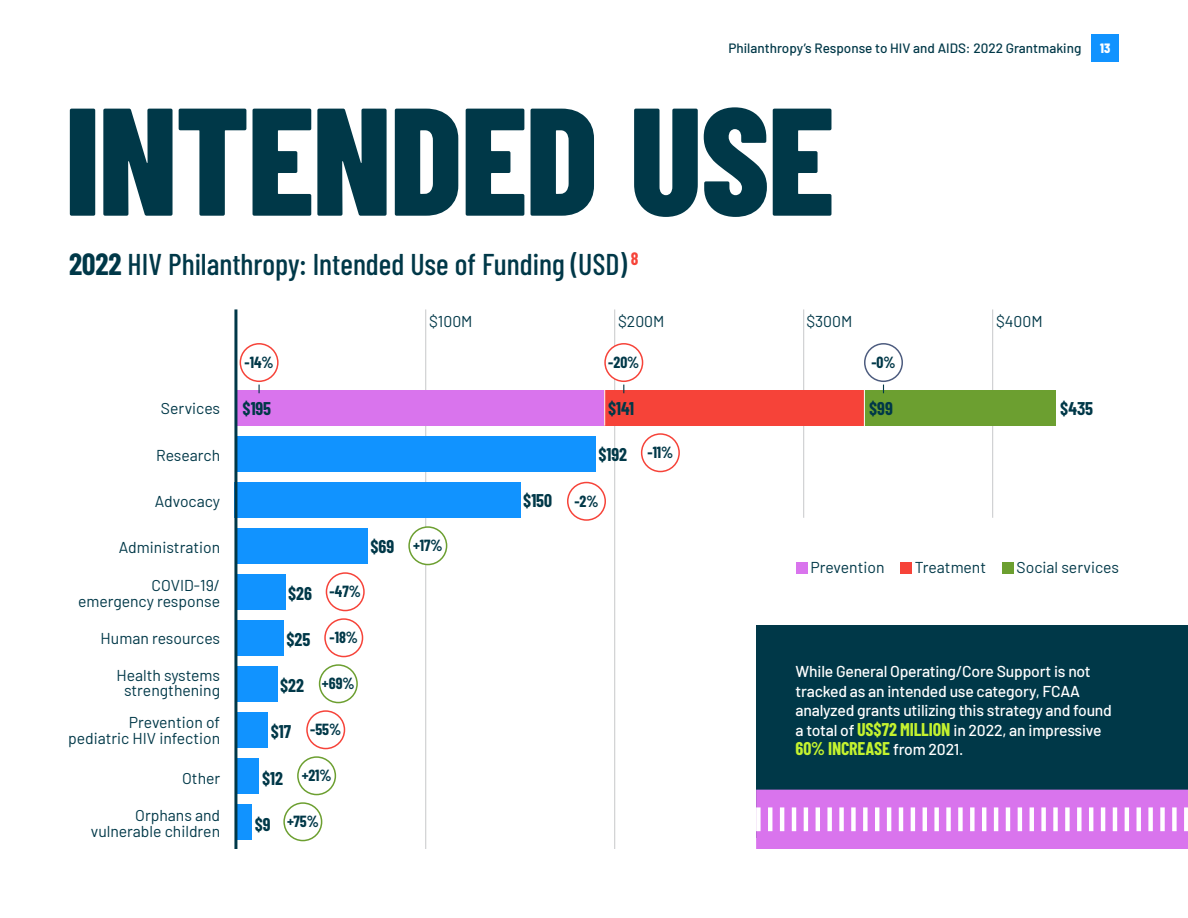
<style>
.page{position:relative;width:1188px;height:918px;background:#fff}
.page>*{position:absolute;margin:0;border:0;box-sizing:border-box;transform-origin:0 0}
.H1_-_Chapter_title_102pt{font:800 153px "Barlow Condensed";letter-spacing:-.015em;color:#003848}
.Chart_title_-_BarCond_20pt{font:500 30px "Barlow Condensed";color:#003848}
.Chart_numbers_-_BarCond_12pt{font:700 18px "Barlow Condensed";color:#003848}
.t1{font:700 18px "Barlow Condensed";letter-spacing:-.01em;color:#c4f22f}
.Body_-_Barlow_10_5_navy{font:15.75px/15.8px "Barlow";color:#003848;text-align:right}
.t2{font:500 15.75px/19.5px "Barlow";letter-spacing:-.015em;color:#fff}
.Body_-_Barlow_10_5_navy-2{font:700 15.75px "Barlow Condensed";color:#003848}
.t3{font:500 13.5px "Barlow";color:#003848}
.t4{font:800 13.5px "Barlow Condensed";color:#fff}
.s1{font-weight:700}
.s2{font-family:"Barlow Condensed";font-weight:700;font-size:18px;color:#c4f22f}
.s3{font-family:"Barlow";font-weight:500;font-size:15.75px;color:#fff}
</style>
<div class="page">
<hr style="left:425px;top:309px;width:1px;height:540px;background:#c7c8ca">
<div style="left:756px;top:625px;width:432px;height:213px;background:#003848"></div>
<div style="left:234px;top:482px;width:287px;height:36px;background:#1193ff"></div>
<div style="left:236px;top:666px;width:41px;height:36px;background:#1193ff"></div>
<div style="left:236px;top:712px;width:32px;height:36px;background:#1193ff"></div>
<div style="left:236px;top:436px;width:360px;height:36px;background:#1193ff"></div>
<div style="left:236px;top:574px;width:49px;height:36px;background:#1193ff"></div>
<div style="left:236px;top:758px;width:22px;height:36px;background:#1193ff"></div>
<div style="left:236px;top:620px;width:48px;height:36px;background:#1193ff"></div>
<div style="left:236px;top:528px;width:132px;height:36px;background:#1193ff"></div>
<div style="left:236px;top:804px;width:16px;height:36px;background:#1193ff"></div>
<hr style="left:614px;top:309px;width:1px;height:540px;background:#c7c8ca">
<hr style="left:992px;top:309px;width:1px;height:209px;background:#c7c8ca">
<hr style="left:803px;top:309px;width:1px;height:209px;background:#c7c8ca">
<div style="left:864px;top:390px;width:192px;height:36px;background:#6c9f30"></div>
<div style="left:796px;top:562px;width:11px;height:11px;background:#d974ed"></div>
<div style="left:900px;top:562px;width:12px;height:11px;background:#f64339"></div>
<div style="left:1002px;top:562px;width:11px;height:11px;background:#6c9f30"></div>
<div style="left:237px;top:390px;width:368px;height:36px;background:#d974ed"></div>
<div style="left:605px;top:390px;width:259px;height:36px;background:#f64339"></div>
<hr style="left:864px;top:386px;width:1px;height:41px;background:#fff">
<hr style="left:604px;top:390px;width:1px;height:36px;background:#fff">
<hr style="left:234px;top:309px;width:3px;height:540px;background:#003848">
<div style="left:240px;top:343px;width:39px;height:39px;border:2px solid #f64339;border-radius:50%"></div>
<div style="left:605px;top:344px;width:38px;height:37px;background:#fff;border-radius:50%"></div>
<div style="left:604px;top:343px;width:39px;height:39px;border:2px solid #f64339;border-radius:50%"></div>
<div style="left:864px;top:343px;width:39px;height:39px;border:2px solid #4d5c7f;border-radius:50%"></div>
<div style="left:641px;top:433px;width:39px;height:39px;border:2px solid #f64339;border-radius:50%"></div>
<div style="left:567px;top:482px;width:39px;height:39px;border:2px solid #f64339;border-radius:50%"></div>
<div style="left:409px;top:527px;width:38px;height:38px;background:#fff;border-radius:50%"></div>
<div style="left:408px;top:526px;width:39px;height:39px;border:2px solid #6c9f30;border-radius:50%"></div>
<div style="left:324px;top:618px;width:39px;height:39px;border:2px solid #f64339;border-radius:50%"></div>
<div style="left:297px;top:756px;width:39px;height:39px;border:2px solid #6c9f30;border-radius:50%"></div>
<div style="left:326px;top:572px;width:39px;height:39px;border:2px solid #f64339;border-radius:50%"></div>
<div style="left:306px;top:710px;width:39px;height:39px;border:2px solid #f64339;border-radius:50%"></div>
<div style="left:319px;top:664px;width:39px;height:39px;border:2px solid #6c9f30;border-radius:50%"></div>
<div style="left:283px;top:802px;width:39px;height:39px;border:2px solid #6c9f30;border-radius:50%"></div>
<div style="left:756px;top:790px;width:432px;height:59px;background:#d974ed"></div>
<hr style="left:1184px;top:807px;width:4px;height:24px;background:#fff">
<div style="left:1172px;top:807px;width:5px;height:24px;background:#fff"></div>
<div style="left:1160px;top:807px;width:5px;height:24px;background:#fff"></div>
<div style="left:1148px;top:807px;width:5px;height:24px;background:#fff"></div>
<hr style="left:1137px;top:807px;width:4px;height:24px;background:#fff">
<hr style="left:1125px;top:807px;width:4px;height:24px;background:#fff">
<hr style="left:1113px;top:807px;width:4px;height:24px;background:#fff">
<hr style="left:1101px;top:807px;width:4px;height:24px;background:#fff">
<hr style="left:1089px;top:807px;width:4px;height:24px;background:#fff">
<div style="left:1077px;top:807px;width:5px;height:24px;background:#fff"></div>
<div style="left:1065px;top:807px;width:5px;height:24px;background:#fff"></div>
<div style="left:1053px;top:807px;width:5px;height:24px;background:#fff"></div>
<div style="left:1041px;top:807px;width:5px;height:24px;background:#fff"></div>
<hr style="left:1030px;top:807px;width:4px;height:24px;background:#fff">
<hr style="left:1018px;top:807px;width:4px;height:24px;background:#fff">
<hr style="left:1006px;top:807px;width:4px;height:24px;background:#fff">
<hr style="left:994px;top:807px;width:4px;height:24px;background:#fff">
<hr style="left:982px;top:807px;width:4px;height:24px;background:#fff">
<div style="left:970px;top:807px;width:5px;height:24px;background:#fff"></div>
<div style="left:958px;top:807px;width:5px;height:24px;background:#fff"></div>
<div style="left:946px;top:807px;width:5px;height:24px;background:#fff"></div>
<div style="left:934px;top:807px;width:5px;height:24px;background:#fff"></div>
<hr style="left:923px;top:807px;width:4px;height:24px;background:#fff">
<hr style="left:911px;top:807px;width:4px;height:24px;background:#fff">
<hr style="left:899px;top:807px;width:4px;height:24px;background:#fff">
<hr style="left:887px;top:807px;width:4px;height:24px;background:#fff">
<hr style="left:875px;top:807px;width:4px;height:24px;background:#fff">
<div style="left:863px;top:807px;width:5px;height:24px;background:#fff"></div>
<div style="left:851px;top:807px;width:5px;height:24px;background:#fff"></div>
<div style="left:839px;top:807px;width:5px;height:24px;background:#fff"></div>
<div style="left:827px;top:807px;width:5px;height:24px;background:#fff"></div>
<hr style="left:816px;top:807px;width:4px;height:24px;background:#fff">
<hr style="left:804px;top:807px;width:4px;height:24px;background:#fff">
<hr style="left:792px;top:807px;width:4px;height:24px;background:#fff">
<hr style="left:780px;top:807px;width:4px;height:24px;background:#fff">
<hr style="left:768px;top:807px;width:4px;height:24px;background:#fff">
<div style="left:756px;top:807px;width:5px;height:24px;background:#fff"></div>
<div style="left:1092px;top:34px;width:27px;height:27px;background:#1193ff"></div>
<p class="t3" style="left:729px;top:38px;width:354px">Philanthropy’s Response to HIV and AIDS: 2022 Grantmaking</p>
<p class="t4" style="left:1100px;top:40px;width:12px">13</p>
<h1 class="H1_-_Chapter_title_102pt" style="left:64px;top:66px;width:772px">INTENDED USE</h1>
<h4 class="Chart_title_-_BarCond_20pt" style="left:69px;top:246px;width:571px"><span class="s1">2022</span> HIV Philanthropy: Intended Use of Funding (USD) <sup>8</sup></h4>
<p class="Body_-_Barlow_10_5_navy" style="left:429px;top:312px;width:45px">$100M</p>
<p class="Body_-_Barlow_10_5_navy" style="left:618px;top:312px;width:48px">$200M</p>
<p class="Body_-_Barlow_10_5_navy" style="left:806px;top:312px;width:47px">$300M</p>
<p class="Body_-_Barlow_10_5_navy" style="left:996px;top:312px;width:48px">$400M</p>
<p class="Body_-_Barlow_10_5_navy-2" style="left:245px;top:352px;width:31px">-14%</p>
<p class="Body_-_Barlow_10_5_navy-2" style="left:608px;top:352px;width:33px">-20%</p>
<p class="Body_-_Barlow_10_5_navy-2" style="left:871px;top:352px;width:26px">-0%</p>
<p class="Body_-_Barlow_10_5_navy" style="left:161px;top:400px;width:61px">Services</p>
<p class="Chart_numbers_-_BarCond_12pt" style="left:243px;top:398px;width:30px">$195</p>
<p class="Chart_numbers_-_BarCond_12pt" style="left:608px;top:398px;width:28px">$141</p>
<p class="Chart_numbers_-_BarCond_12pt" style="left:869px;top:398px;width:25px">$99</p>
<p class="Chart_numbers_-_BarCond_12pt" style="left:1060px;top:398px;width:34px">$435</p>
<p class="Body_-_Barlow_10_5_navy" style="left:156px;top:446px;width:66px">Research</p>
<p class="Chart_numbers_-_BarCond_12pt" style="left:598px;top:443px;width:30px">$192</p>
<p class="Body_-_Barlow_10_5_navy-2" style="left:647px;top:443px;width:27px">-11%</p>
<p class="Body_-_Barlow_10_5_navy" style="left:155px;top:492px;width:67px">Advocacy</p>
<p class="Chart_numbers_-_BarCond_12pt" style="left:523px;top:489px;width:30px">$150</p>
<p class="Body_-_Barlow_10_5_navy-2" style="left:574px;top:491px;width:26px">-2%</p>
<p class="Body_-_Barlow_10_5_navy" style="left:119px;top:538px;width:103px">Administration</p>
<p class="Chart_numbers_-_BarCond_12pt" style="left:370px;top:536px;width:25px">$69</p>
<p class="Body_-_Barlow_10_5_navy-2" style="left:413px;top:536px;width:31px">+17%</p>
<p class="Body_-_Barlow_10_5_navy" style="left:810px;top:559px;width:76px">Prevention</p>
<p class="Body_-_Barlow_10_5_navy" style="left:915px;top:559px;width:73px">Treatment</p>
<p class="Body_-_Barlow_10_5_navy" style="left:1017px;top:559px;width:104px">Social services</p>
<p class="Body_-_Barlow_10_5_navy" style="left:78px;top:577px;width:144px">COVID-19/ emergency response</p>
<p class="Body_-_Barlow_10_5_navy" style="left:101px;top:630px;width:121px">Human resources</p>
<p class="Body_-_Barlow_10_5_navy" style="left:117px;top:666px;width:105px;text-align:center">Health systems strengthening</p>
<p class="Body_-_Barlow_10_5_navy" style="left:68px;top:713px;width:153px">Prevention of pediatric HIV infection</p>
<p class="Body_-_Barlow_10_5_navy" style="left:182px;top:769px;width:40px">Other</p>
<p class="Body_-_Barlow_10_5_navy" style="left:91px;top:806px;width:131px">Orphans and vulnerable children</p>
<p class="Chart_numbers_-_BarCond_12pt" style="left:288px;top:582px;width:25px">$26</p>
<p class="Chart_numbers_-_BarCond_12pt" style="left:286px;top:628px;width:25px">$25</p>
<p class="Chart_numbers_-_BarCond_12pt" style="left:280px;top:674px;width:25px">$22</p>
<p class="Chart_numbers_-_BarCond_12pt" style="left:271px;top:721px;width:22px">$17</p>
<p class="Chart_numbers_-_BarCond_12pt" style="left:262px;top:767px;width:22px">$12</p>
<p class="Chart_numbers_-_BarCond_12pt" style="left:255px;top:813px;width:17px">$9</p>
<p class="Body_-_Barlow_10_5_navy-2" style="left:330px;top:582px;width:33px">-47%</p>
<p class="Body_-_Barlow_10_5_navy-2" style="left:330px;top:628px;width:30px">-18%</p>
<p class="Body_-_Barlow_10_5_navy-2" style="left:322px;top:674px;width:34px">+69%</p>
<p class="Body_-_Barlow_10_5_navy-2" style="left:310px;top:720px;width:33px">-55%</p>
<p class="Body_-_Barlow_10_5_navy-2" style="left:302px;top:766px;width:31px">+21%</p>
<p class="Body_-_Barlow_10_5_navy-2" style="left:287px;top:812px;width:33px">+75%</p>
<p class="t2" style="left:796px;top:660px;width:318px">While General Operating/Core Support is not tracked as an intended use category, FCAA analyzed grants utilizing this strategy and found a total of <span class="s2">US$72 MILLION</span> in 2022, an impressive</p>
<p class="t1" style="left:796px;top:737px;width:169px">60% INCREASE <span class="s3">from 2021.</span></p>
</div>
